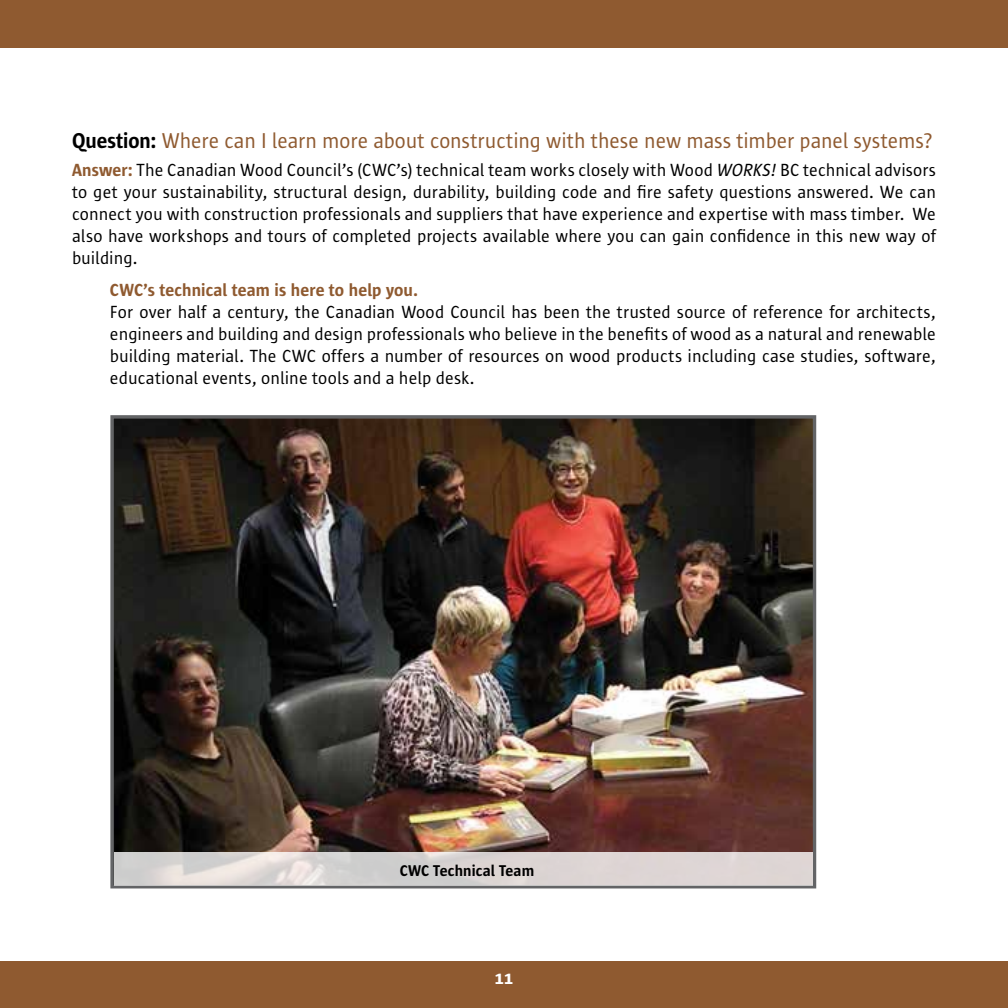
<style>
.page{position:relative;width:1008px;height:1008px;background:#fff}
.page>*{position:absolute;margin:0;border:0;box-sizing:border-box;transform-origin:0 0}
.t1{font:22px "Sun Sans";letter-spacing:-.005em;color:#8f5a30}
.t2{font:18px/22px "Sun Sans";letter-spacing:.005em;color:#000;text-align:justify}
.t3{font:600 18px "Sun Sans";letter-spacing:.01em;color:#8f5a30}
.t4{font:600 18px "Sun Sans";color:#fff}
.t5{font:600 16px "Sun Sans";letter-spacing:.01em;color:#000}
.s1{font-weight:600;color:#000}
.s2{font-weight:600;color:#8f5a30}
.s3{font-style:italic}
</style>
<div class="page">
<div style="left:0;top:0;width:1008px;height:48px;background:#8f5a30"></div>
<div style="left:0;top:962px;width:1008px;height:46px;background:#8f5a30"></div>
<img style="left:114px;top:419px;width:698px;height:433px">
<svg style="left:114px;top:852px;width:699px;height:33px;background:#dad5d3"></svg>
<div style="left:111px;top:416px;width:705px;height:472px;border:2px solid #636466"></div>
<p class="t1" style="left:72px;top:129px;width:863px"><span class="s1">Question:</span> Where can I learn more about constructing with these new mass timber panel systems?</p>
<p class="t2" style="left:72px;top:159px;width:866px"><span class="s2">Answer:</span> The Canadian Wood Council’s (CWC’s) technical team works closely with Wood <span class="s3">WORKS!</span> BC technical advisors to get your sustainability, structural design, durability, building code and fire safety questions answered. We can connect you with construction professionals and suppliers that have experience and expertise with mass timber. We also have workshops and tours of completed projects available where you can gain confidence in this new way of building.</p>
<p class="t3" style="left:110px;top:280px;width:309px">CWC’s technical team is here to help you.</p>
<p class="t2" style="left:110px;top:301px;width:828px">For over half a century, the Canadian Wood Council has been the trusted source of reference for architects, engineers and building and design professionals who believe in the benefits of wood as a natural and renewable building material. The CWC offers a number of resources on wood products including case studies, software, educational events, online tools and a help desk.</p>
<p class="t5" style="left:400px;top:862px;width:136px">CWC Technical Team</p>
<p class="t4" style="left:495px;top:969px;width:20px">11</p>
</div>
